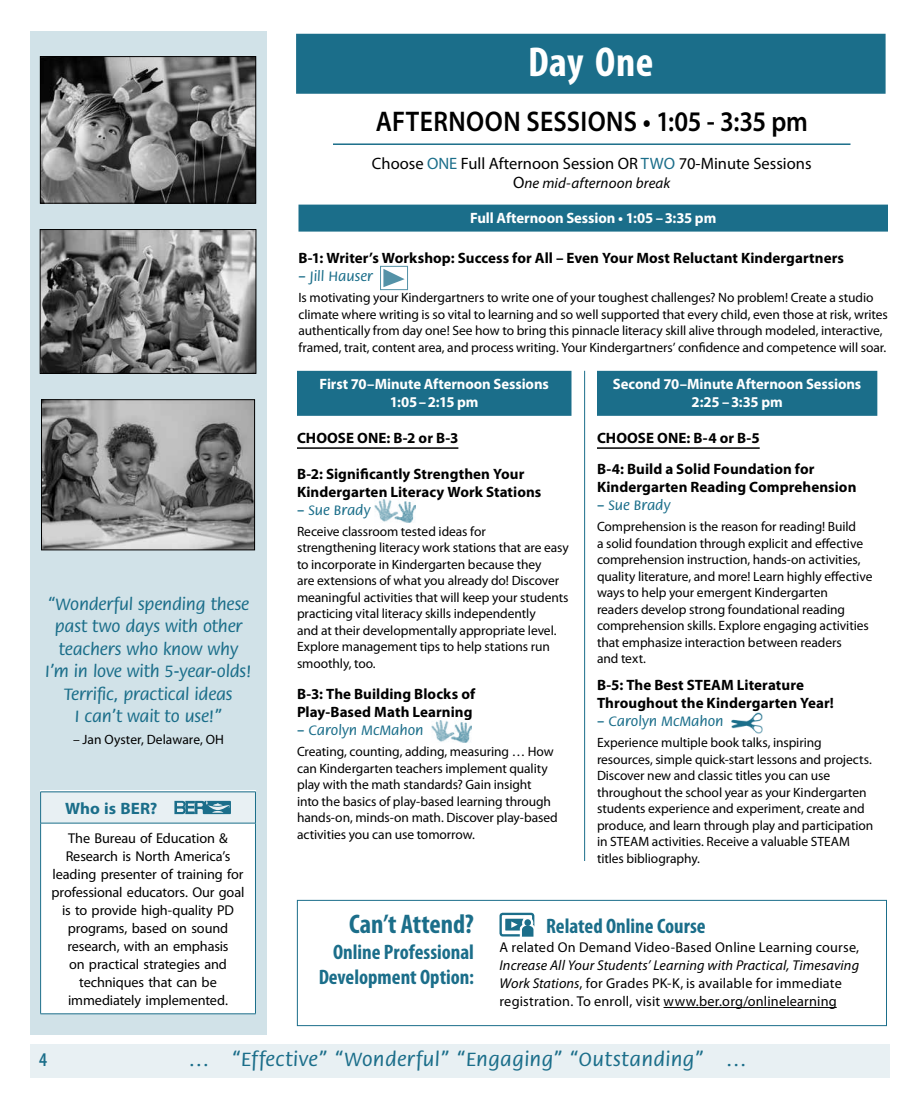
<style>
.page{position:relative;width:918px;height:1107px;background:#fff}
.page>*{position:absolute;margin:0;border:0;box-sizing:border-box;transform-origin:0 0}
.t1{font:700 condensed 42px "Myriad Pro";letter-spacing:.01em;color:#fff}
.t2{font:600 28.5px "Myriad Pro";letter-spacing:.015em;color:#000;scale:.9 1}
.t3{font:700 condensed 27px "Myriad Pro";color:#1b6e8a}
.t4{font:700 condensed 21px/25.5px "Myriad Pro";color:#1b6e8a;text-align:right}
.t5{font:500 21px "Flora Std";letter-spacing:.02em;color:#1b6e8a}
.t6{font:600 condensed 19.5px "Myriad Pro";color:#1b6e8a}
.t7{font:500 18px/22.5px "Flora Std";letter-spacing:-.01em;color:#1b6e8a;text-align:center}
.t8{font:16.5px "Myriad Pro";color:#000}
.t9{font:700 16.5px "Myriad Pro";color:#1b6e8a}
.t10{font:700 15px/18px "Myriad Pro";letter-spacing:.005em;color:#000}
.t11{font:700 15px/18px "Myriad Pro";letter-spacing:-.005em;color:#fff;text-align:center}
.t12{font:500 15px "Flora Std";color:#1b6e8a}
.t13{font:italic 15px "Myriad Pro";letter-spacing:.01em;color:#000}
.t14{font:14.25px/18px "Myriad Pro";letter-spacing:-.005em;color:#000}
.t15{font:14.25px "Myriad Pro";letter-spacing:.015em;color:#000}
.t16{font:13.5px/16.5px "Myriad Pro";letter-spacing:-.005em;color:#000}
.s1{color:#1b6e8a}
.s2{font-style:normal;font-size:16.5px}
.s3{font-style:italic}
</style>
<div class="page">
<div style="left:30px;top:32px;width:236px;height:1003px;background:#d1e2e8"></div>
<img style="left:43px;top:402px;width:210px;height:146px">
<div style="left:41px;top:400px;width:214px;height:150px;border:1px solid #000"></div>
<img style="left:42px;top:58px;width:212px;height:143px">
<div style="left:40px;top:56px;width:216px;height:147px;border:1px solid #000"></div>
<img style="left:42px;top:231px;width:212px;height:141px">
<div style="left:40px;top:229px;width:216px;height:145px;border:1px solid #000"></div>
<div style="left:30px;top:1044px;width:860px;height:33px;background:#e8f0f3"></div>
<div style="left:297px;top:900px;width:590px;height:126px;background:#fff;border:1px solid #1b6e8a"></div>
<hr style="left:664px;top:1007px;width:173px;height:1px;background:#000">
<div style="left:499px;top:913px;width:35px;height:24px;border:2px solid #1b6e8a;border-radius:2px"></div>
<div style="left:505px;top:919px;width:19px;height:12px;background:#1b6e8a"></div>
<div style="left:522px;top:917px;width:11px;height:11px;border:1px solid #fff;border-radius:50%"></div>
<div style="left:523px;top:918px;width:10px;height:10px;border:2px solid #fff;border-radius:50%"></div>
<svg style="left:511px;top:921px;width:24px;height:16px"></svg>
<div style="left:298px;top:205px;width:590px;height:27px;background:#1b6e8a"></div>
<svg style="left:383px;top:269px;width:22px;height:18px"></svg>
<div style="left:380px;top:266px;width:28px;height:24px;border:1px solid #5492a7"></div>
<div style="left:297px;top:371px;width:275px;height:45px;background:#1b6e8a"></div>
<hr style="left:297px;top:447px;width:161px;height:2px;background:#000">
<img style="left:375px;top:500px;width:40px;height:22px">
<img style="left:431px;top:720px;width:41px;height:23px">
<div style="left:597px;top:371px;width:280px;height:45px;background:#1b6e8a"></div>
<hr style="left:597px;top:447px;width:163px;height:2px;background:#000">
<img style="left:731px;top:713px;width:31px;height:21px">
<hr style="left:584px;top:371px;width:1px;height:490px;background:#1b6e8a">
<div style="left:40px;top:790px;width:216px;height:224px;background:#fff"></div>
<div style="left:41px;top:792px;width:214px;height:31px;background:#e8f0f3"></div>
<hr style="left:40px;top:792px;width:1px;height:31px;background:#1b6e8a">
<hr style="left:40px;top:792px;width:216px;height:1px;background:#1b6e8a">
<hr style="left:255px;top:792px;width:1px;height:31px;background:#1b6e8a">
<hr style="left:40px;top:823px;width:1px;height:191px;background:#1b6e8a">
<hr style="left:40px;top:823px;width:216px;height:1px;background:#1b6e8a">
<hr style="left:255px;top:823px;width:1px;height:191px;background:#1b6e8a">
<hr style="left:40px;top:1014px;width:216px;height:1px;background:#1b6e8a">
<svg style="left:174px;top:801px;width:57px;height:13px"></svg>
<div style="left:296px;top:34px;width:590px;height:60px;background:#1b6e8a"></div>
<hr style="left:333px;top:143px;width:517px;height:2px;background:#1b6e8a">
<h3 class="t7" style="left:45px;top:593px;width:208px">“Wonderful spending these past two days with other teachers who know why<br>I’m in love with 5-year-olds!<br>Terrific, practical ideas<br>I can’t wait to use!”</h3>
<p class="t16" style="left:73px;top:731px;width:152px">– Jan Oyster, Delaware, OH</p>
<p class="t9" style="left:65px;top:798px;width:94px">Who is BER?</p>
<p class="t14" style="left:52px;top:829px;width:194px;text-align:center">The Bureau of Education &amp;<br>Research is North America’s leading presenter of training for professional educators. Our goal is to provide high-quality PD programs, based on sound research, with an emphasis<br>on practical strategies and techniques that can be immediately implemented.</p>
<h1 class="t1" style="left:528px;top:36px;width:127px">Day One</h1>
<h2 class="t2" style="left:376px;top:104px;width:482px">AFTERNOON SESSIONS • 1:05 - 3:35 pm</h2>
<p class="t8" style="left:372px;top:153px;width:441px">Choose <span class="s1">ONE</span> Full Afternoon Session OR <span class="s1">TWO</span> 70-Minute Sessions</p>
<p class="t13" style="left:513px;top:174px;width:159px"><span class="s2">O</span>ne mid-afternoon break</p>
<p class="t11" style="left:470px;top:208px;width:248px">Full Afternoon Session • 1:05 –3:35 pm</p>
<p class="t10" style="left:298px;top:249px;width:547px">B‑1: Writer’s Workshop: Success for All – Even Your Most Reluctant Kindergartners</p>
<p class="t12" style="left:298px;top:268px;width:76px">– Jill Hauser</p>
<p class="t16" style="left:298px;top:289px;width:591px">Is motivating your Kindergartners to write one of your toughest challenges? No problem! Create a studio climate where writing is so vital to learning and so well supported that every child, even those at risk, writes authentically from day one! See how to bring this pinnacle literacy skill alive through modeled, interactive, framed, trait, content area, and process writing. Your Kindergartners’ confidence and competence will soar.</p>
<p class="t11" style="left:320px;top:374px;width:231px">First 70–Minute Afternoon Sessions<br>1:05–2:15 pm</p>
<p class="t10" style="left:297px;top:428px;width:163px">CHOOSE ONE: B‑2 or B‑3</p>
<p class="t10" style="left:297px;top:464px;width:246px">B‑2: Significantly Strengthen Your<br>Kindergarten Literacy Work Stations</p>
<p class="t12" style="left:297px;top:502px;width:75px">– Sue Brady</p>
<p class="t16" style="left:297px;top:523px;width:273px">Receive classroom tested ideas for<br>strengthening literacy work stations that are easy to incorporate in Kindergarten because they<br>are extensions of what you already do! Discover meaningful activities that will keep your students practicing vital literacy skills independently<br>and at their developmentally appropriate level.<br>Explore management tips to help stations run smoothly, too.</p>
<p class="t10" style="left:297px;top:685px;width:180px">B‑3: The Building Blocks of<br>Play-Based Math Learning</p>
<p class="t12" style="left:297px;top:723px;width:128px">– Carolyn McMahon</p>
<p class="t16" style="left:297px;top:743px;width:262px">Creating, counting, adding, measuring … How can Kindergarten teachers implement quality play with the math standards? Gain insight<br>into the basics of play-based learning through hands-on, minds-on math. Discover play-based activities you can use tomorrow.</p>
<p class="t11" style="left:613px;top:374px;width:250px">Second 70–Minute Afternoon Sessions<br>2:25 –3:35 pm</p>
<p class="t10" style="left:597px;top:422px;width:219px;line-height:31.5px">CHOOSE ONE: B‑4 or B‑5<br>B‑4: Build a Solid Foundation for</p>
<p class="t10" style="left:597px;top:478px;width:261px">Kindergarten Reading Comprehension</p>
<p class="t12" style="left:597px;top:498px;width:75px">– Sue Brady</p>
<p class="t16" style="left:597px;top:518px;width:277px">Comprehension is the reason for reading! Build<br>a solid foundation through explicit and effective comprehension instruction, hands-on activities, quality literature, and more! Learn highly effective ways to help your emergent Kindergarten readers develop strong foundational reading comprehension skills. Explore engaging activities that emphasize interaction between readers<br>and text.</p>
<p class="t10" style="left:597px;top:676px;width:238px">B‑5: The Best STEAM Literature<br>Throughout the Kindergarten Year!</p>
<p class="t12" style="left:597px;top:714px;width:128px">– Carolyn McMahon</p>
<p class="t16" style="left:597px;top:734px;width:278px">Experience multiple book talks, inspiring resources, simple quick-start lessons and projects.<br>Discover new and classic titles you can use throughout the school year as your Kindergarten students experience and experiment, create and produce, and learn through play and participation in STEAM activities. Receive a valuable STEAM titles bibliography.</p>
<h3 class="t3" style="left:349px;top:907px;width:126px">Can’t Attend?</h3>
<h3 class="t4" style="left:319px;top:938px;width:157px">Online Professional<br>Development Option:</h3>
<h3 class="t4" style="left:546px;top:912px;width:161px">Related Online Course</h3>
<p class="t15" style="left:500px;top:938px;width:361px">A related On Demand Video-Based Online Learning course,</p>
<p class="t14" style="left:500px;top:956px;width:361px"><span class="s3">Increase All Your Students’ Learning with Practical, Timesaving<br>Work Stations</span>, for Grades PK-K, is available for immediate registration. To enroll, visit www.ber.org/onlinelearning</p>
<h3 class="t6" style="left:39px;top:1048px;width:9px">4</h3>
<h3 class="t5" style="left:188px;top:1048px;width:560px">… “Effective” “Wonderful” “Engaging” “Outstanding” …</h3>
</div>
